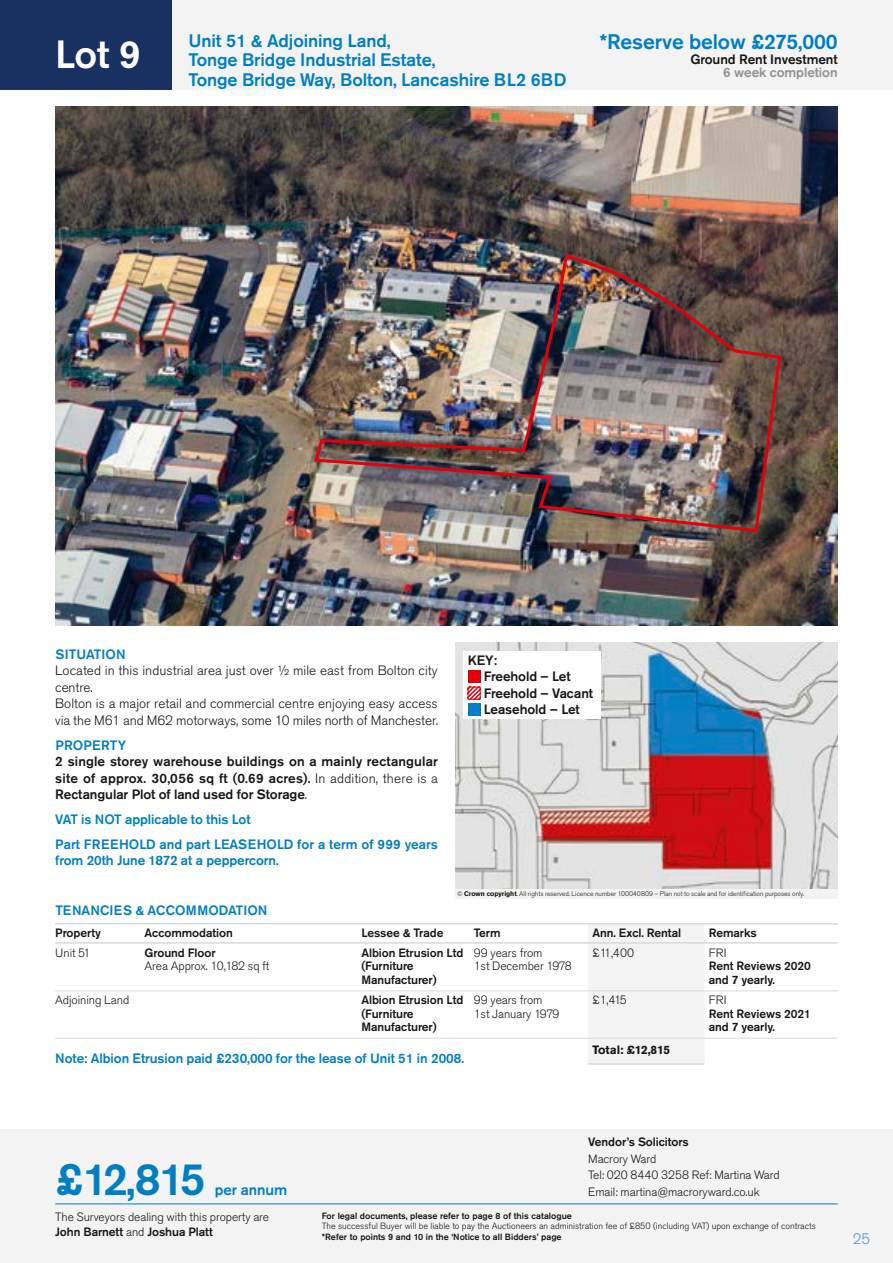
<style>
.page{position:relative;width:893px;height:1263px;background:#fff}
.page>*{position:absolute;margin:0;border:0;box-sizing:border-box;transform-origin:0 0}
.t1{font:500 45px "Akzidenz Grotesk Pro";color:#007ec3}
.t2{font:500 39px "Akzidenz Grotesk Pro";color:#fff}
.t3{font:500 21px "Akzidenz Grotesk Pro";letter-spacing:-.005em;color:#007ec3}
.t4{font:500 18px/19.5px "Akzidenz Grotesk Pro";letter-spacing:-.005em;color:#007ec3}
.t5{font:500 15px "Akzidenz Grotesk Pro";letter-spacing:-.005em;color:#007ec3}
.t6{font:300 15px "Akzidenz Grotesk Pro";color:#5795d0}
.t7{font:500 13.5px/16.5px "Akzidenz Grotesk Pro";letter-spacing:-.005em;color:#171715;text-align:justify}
.t8{font:500 13.5px/24.8px "Akzidenz Grotesk Pro";letter-spacing:-.005em;color:#007ec3}
.t9{font:300 13.5px/16.5px "Akzidenz Grotesk Pro";color:#171715}
.t10{font:500 13.5px "Akzidenz Grotesk Pro";letter-spacing:-.005em;color:#919191}
.t11{font:500 13.5px "Akzidenz Grotesk Pro";letter-spacing:.025em;color:#007ec3}
.t12{font:300 12px/13.5px "Akzidenz Grotesk Pro";letter-spacing:-.005em;color:#171715}
.t13{font:500 12px/13.5px "Akzidenz Grotesk Pro";letter-spacing:-.005em;color:#171715}
.t14{font:700 12px "Akzidenz Grotesk Pro";letter-spacing:-.005em;color:#171715}
.t15{font:300 9px "Akzidenz Grotesk Pro";color:#171715}
.t16{font:500 9px "Akzidenz Grotesk Pro";color:#171715}
.t17{font:300 6.75px "Akzidenz Grotesk Pro";letter-spacing:-.005em;color:#171715}
.s1{font-weight:300}
.s2{font-weight:700}
.s3{font-weight:500}
</style>
<div class="page">
<div style="left:0;top:1129px;width:893px;height:134px;background:#f3f3f3"></div>
<div style="left:0;top:0;width:893px;height:89px;background:#f3f3f3"></div>
<div style="left:0;top:0;width:171px;height:89px;background:#183161"></div>
<hr style="left:55px;top:1203px;width:783px;height:1px;background:#007ec3">
<div style="left:588px;top:924px;width:116px;height:139px;background:#f3f3f3"></div>
<hr style="left:55px;top:990px;width:85px;height:1px;background:#d9d9da">
<hr style="left:140px;top:990px;width:217px;height:1px;background:#d9d9da">
<hr style="left:357px;top:990px;width:112px;height:1px;background:#d9d9da">
<hr style="left:469px;top:990px;width:119px;height:1px;background:#d9d9da">
<hr style="left:588px;top:990px;width:116px;height:1px;background:#d9d9da">
<hr style="left:704px;top:990px;width:134px;height:1px;background:#d9d9da">
<hr style="left:140px;top:923px;width:217px;height:1px;background:#d9d9da">
<hr style="left:357px;top:923px;width:112px;height:1px;background:#d9d9da">
<hr style="left:140px;top:942px;width:217px;height:2px;background:#d9d9da">
<hr style="left:357px;top:942px;width:112px;height:2px;background:#d9d9da">
<hr style="left:55px;top:1038px;width:85px;height:1px;background:#d9d9da">
<hr style="left:140px;top:1038px;width:217px;height:1px;background:#d9d9da">
<hr style="left:55px;top:923px;width:85px;height:1px;background:#d9d9da">
<hr style="left:469px;top:923px;width:119px;height:1px;background:#d9d9da">
<hr style="left:588px;top:923px;width:116px;height:1px;background:#d9d9da">
<hr style="left:704px;top:923px;width:134px;height:1px;background:#d9d9da">
<hr style="left:55px;top:942px;width:85px;height:2px;background:#d9d9da">
<hr style="left:469px;top:942px;width:119px;height:2px;background:#d9d9da">
<hr style="left:588px;top:942px;width:116px;height:2px;background:#d9d9da">
<hr style="left:704px;top:942px;width:134px;height:2px;background:#d9d9da">
<hr style="left:588px;top:1063px;width:116px;height:2px;background:#d9d9da">
<hr style="left:357px;top:1038px;width:112px;height:1px;background:#d9d9da">
<hr style="left:469px;top:1038px;width:119px;height:1px;background:#d9d9da">
<hr style="left:588px;top:1038px;width:116px;height:1px;background:#d9d9da">
<hr style="left:704px;top:1038px;width:134px;height:1px;background:#d9d9da">
<img style="left:455px;top:642px;width:383px;height:247px">
<div style="left:455px;top:889px;width:383px;height:9px;background:#f3f3f3"></div>
<div style="left:463px;top:651px;width:138px;height:67px;background:#fff"></div>
<div style="left:468px;top:670px;width:12px;height:13px;background:#e3000a"></div>
<svg style="left:470px;top:689px;width:8px;height:8px"></svg>
<div style="left:468px;top:687px;width:12px;height:12px;border:1px solid #e3000a"></div>
<div style="left:468px;top:703px;width:12px;height:13px;background:#007ec3"></div>
<img style="left:55px;top:106px;width:783px;height:520px">
<img style="left:312px;top:252px;width:471px;height:282px">
<h2 class="t2" style="left:55px;top:29px;width:87px">Lot 9</h2>
<h3 class="t4" style="left:189px;top:30px;width:380px">Unit 51 &amp; Adjoining Land,<br>Tonge Bridge Industrial Estate,<br>Tonge Bridge Way, Bolton, Lancashire BL2 6BD</h3>
<h3 class="t3" style="left:599px;top:28px;width:240px">*Reserve below £275,000</h3>
<p class="t7" style="left:690px;top:51px;width:149px">Ground Rent Investment</p>
<p class="t10" style="left:723px;top:64px;width:116px">6 week completion</p>
<p class="t8" style="left:55px;top:642px;width:72px">SITUATION</p>
<p class="t9" style="left:55px;top:662px;width:384px">Located in this industrial area just over ½ mile east from Bolton city centre.<br>Bolton is a major retail and commercial centre enjoying easy access via the M61 and M62 motorways, some 10 miles north of Manchester.</p>
<p class="t11" style="left:55px;top:736px;width:72px">PROPERTY</p>
<p class="t7" style="left:55px;top:753px;width:384px">2 single storey warehouse buildings on a mainly rectangular site of approx. 30,056 sq ft (0.69 acres). <span class="s1">In addition, there is a </span>Rectangular Plot of land used for Storage<span class="s1">.</span></p>
<p class="t8" style="left:55px;top:807px;width:384px">VAT is NOT applicable to this Lot<br>Part FREEHOLD and part LEASEHOLD for a term of 999 years</p>
<p class="t8" style="left:55px;top:848px;width:225px">from 20th June 1872 at a peppercorn.</p>
<p class="t8" style="left:55px;top:897px;width:214px">TENANCIES &amp; ACCOMMODATION</p>
<p class="t13" style="left:55px;top:925px;width:47px">Property</p>
<p class="t13" style="left:145px;top:925px;width:90px">Accommodation</p>
<p class="t13" style="left:361px;top:925px;width:84px">Lessee &amp; Trade</p>
<p class="t13" style="left:474px;top:925px;width:28px">Term</p>
<p class="t13" style="left:592px;top:925px;width:90px">Ann. Excl. Rental</p>
<p class="t13" style="left:709px;top:925px;width:50px">Remarks</p>
<p class="t12" style="left:55px;top:946px;width:37px">Unit 51</p>
<p class="t13" style="left:145px;top:946px;width:73px">Ground Floor</p>
<p class="t12" style="left:145px;top:959px;width:126px">Area Approx. 10,182 sq ft</p>
<p class="t7" style="left:484px;top:651px;width:111px;text-align:left;text-indent:-16px">KEY:<br>Freehold – Let<br>Freehold – Vacant<br>Leasehold – Let</p>
<p class="t17" style="left:457px;top:889px;width:349px">© <span class="s2">Crown copyright</span>. All rights reserved. Licence number 100040809 – Plan not to scale and for identification purposes only.</p>
<p class="t13" style="left:361px;top:946px;width:103px">Albion Etrusion Ltd (Furniture<br>Manufacturer)</p>
<p class="t12" style="left:474px;top:946px;width:100px">99 years from<br>1st December 1978</p>
<p class="t12" style="left:592px;top:946px;width:43px">£11,400</p>
<p class="t12" style="left:709px;top:946px;width:19px">FRI</p>
<p class="t13" style="left:709px;top:959px;width:104px">Rent Reviews 2020 and 7 yearly.</p>
<p class="t12" style="left:55px;top:993px;width:76px">Adjoining Land</p>
<p class="t13" style="left:361px;top:993px;width:103px">Albion Etrusion Ltd (Furniture<br>Manufacturer)</p>
<p class="t12" style="left:474px;top:993px;width:87px">99 years from<br>1st January 1979</p>
<p class="t12" style="left:592px;top:993px;width:36px">£1,415</p>
<p class="t12" style="left:709px;top:993px;width:19px">FRI</p>
<p class="t13" style="left:709px;top:1006px;width:104px">Rent Reviews 2021 and 7 yearly.</p>
<p class="t8" style="left:55px;top:1046px;width:410px">Note: Albion Etrusion paid £230,000 for the lease of Unit 51 in 2008.</p>
<p class="t14" style="left:592px;top:1042px;width:79px">Total: £12,815</p>
<h1 class="t1" style="left:55px;top:1150px;width:152px">£12,815</h1>
<p class="t13" style="left:588px;top:1135px;width:102px">Vendor’s Solicitors</p>
<p class="t12" style="left:588px;top:1150px;width:193px;line-height:16.5px">Macrory Ward<br>Tel: 020 8440 3258 Ref: Martina Ward</p>
<p class="t5" style="left:215px;top:1180px;width:74px">per annum</p>
<p class="t12" style="left:588px;top:1185px;width:173px">Email: martina@macroryward.co.uk</p>
<p class="t12" style="left:55px;top:1209px;width:215px;line-height:15px">The Surveyors dealing with this property are<br><span class="s3">John Barnett</span> and <span class="s3">Joshua Platt</span></p>
<p class="t16" style="left:322px;top:1209px;width:252px">For legal documents, please refer to page 8 of this catalogue</p>
<p class="t15" style="left:322px;top:1220px;width:496px">The successful Buyer will be liable to pay the Auctioneers an administration fee of £850 (including VAT) upon exchange of contracts</p>
<p class="t16" style="left:322px;top:1230px;width:241px">*Refer to points 9 and 10 in the ‘Notice to all Bidders’ page</p>
<p class="t6" style="left:853px;top:1229px;width:19px">25</p>
</div>
